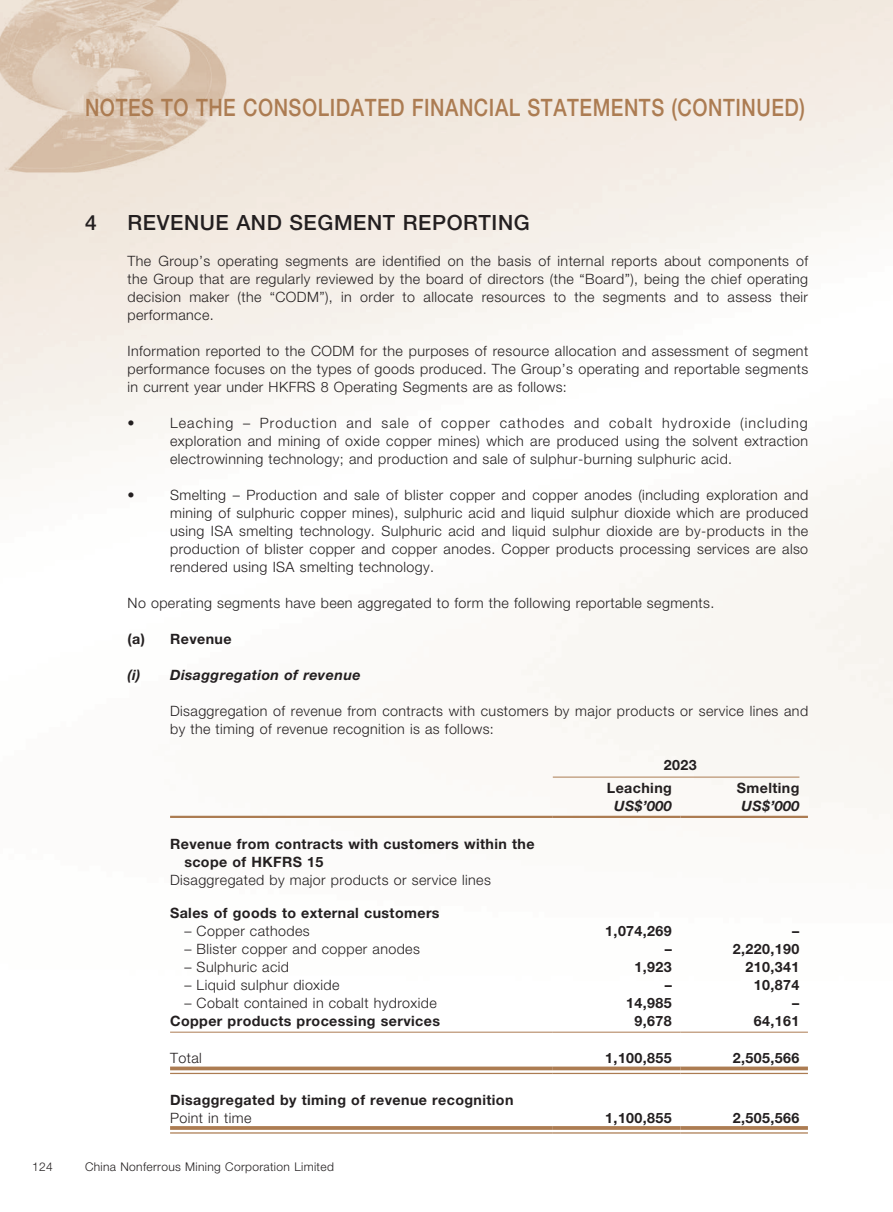
<style>
.page{position:relative;width:893px;height:1212px;background:#fff}
.page>*{position:absolute;margin:0;border:0;box-sizing:border-box;transform-origin:0 0}
.t1{font:500 24px "Helvetica Neue LT Std";letter-spacing:.03em;color:#ac7c52;scale:.83 1}
.t2{font:500 21px "Helvetica Neue LT Std";letter-spacing:.03em;color:#231f20}
.t3{font:300 14.25px/18px "Helvetica Neue LT Std";letter-spacing:.03em;color:#231f20;text-align:justify}
.t4{font:700 14.25px/22.6px "Helvetica Neue LT Std";letter-spacing:.03em;color:#231f20}
.t5{font:italic 700 14.25px "Helvetica Neue LT Std";letter-spacing:.03em;color:#231f20}
.t6{font:300 12px "Helvetica Neue LT Std";letter-spacing:.03em;color:#231f20}
</style>
<div class="page">
<img style="left:0;top:0;width:269px;height:182px">
<hr style="left:553px;top:777px;width:246px;height:1px;background:#ac7c52">
<hr style="left:170px;top:816px;width:383px;height:2px;background:#ac7c52">
<hr style="left:553px;top:816px;width:127px;height:2px;background:#ac7c52">
<hr style="left:680px;top:816px;width:128px;height:2px;background:#ac7c52">
<hr style="left:170px;top:1032px;width:383px;height:1px;background:#ac7c52">
<hr style="left:553px;top:1032px;width:127px;height:1px;background:#ac7c52">
<hr style="left:680px;top:1032px;width:128px;height:1px;background:#ac7c52">
<svg style="left:170px;top:1066px;width:383px;height:4px;background:#b78e6a"></svg>
<hr style="left:170px;top:1073px;width:383px;height:1px;background:#ac7c52">
<svg style="left:553px;top:1066px;width:127px;height:4px"></svg>
<hr style="left:553px;top:1073px;width:127px;height:1px;background:#ac7c52">
<svg style="left:680px;top:1066px;width:128px;height:4px"></svg>
<hr style="left:680px;top:1073px;width:128px;height:1px;background:#ac7c52">
<svg style="left:170px;top:1126px;width:383px;height:4px;background:#b1835c"></svg>
<hr style="left:170px;top:1132px;width:383px;height:1px;background:#ac7c52">
<svg style="left:553px;top:1126px;width:127px;height:4px"></svg>
<hr style="left:553px;top:1132px;width:127px;height:1px;background:#ac7c52">
<svg style="left:680px;top:1126px;width:128px;height:4px"></svg>
<hr style="left:680px;top:1132px;width:128px;height:1px;background:#ac7c52">
<h1 class="t1" style="left:85px;top:93px;width:869px">NOTES TO THE CONSOLIDATED FINANCIAL STATEMENTS (CONTINUED)</h1>
<h2 class="t2" style="left:85px;top:210px;width:13px">4</h2>
<h2 class="t2" style="left:128px;top:210px;width:404px">REVENUE AND SEGMENT REPORTING</h2>
<p class="t3" style="left:128px;top:252px;width:682px">The Group’s operating segments are identified on the basis of internal reports about components of the Group that are regularly reviewed by the board of directors (the “Board”), being the chief operating decision maker (the “CODM”), in order to allocate resources to the segments and to assess their performance.</p>
<p class="t3" style="left:128px;top:342px;width:682px">Information reported to the CODM for the purposes of resource allocation and assessment of segment performance focuses on the types of goods produced. The Group’s operating and reportable segments in current year under HKFRS 8 Operating Segments are as follows:</p>
<p class="t3" style="left:128px;top:414px;width:9px">•</p>
<p class="t3" style="left:170px;top:414px;width:640px">Leaching – Production and sale of copper cathodes and cobalt hydroxide (including exploration and mining of oxide copper mines) which are produced using the solvent extraction electrowinning technology; and production and sale of sulphur-burning sulphuric acid.</p>
<p class="t3" style="left:128px;top:486px;width:9px">•</p>
<p class="t3" style="left:170px;top:486px;width:640px">Smelting – Production and sale of blister copper and copper anodes (including exploration and mining of sulphuric copper mines), sulphuric acid and liquid sulphur dioxide which are produced using ISA smelting technology. Sulphuric acid and liquid sulphur dioxide are by-products in the production of blister copper and copper anodes. Copper products processing services are also rendered using ISA smelting technology.</p>
<p class="t3" style="left:128px;top:594px;width:588px">No operating segments have been aggregated to form the following reportable segments.</p>
<p class="t4" style="left:128px;top:628px;width:106px">(a) Revenue</p>
<p class="t5" style="left:128px;top:666px;width:235px">(i) Disaggregation of revenue</p>
<p class="t3" style="left:170px;top:702px;width:640px">Disaggregation of revenue from contracts with customers by major products or service lines and by the timing of revenue recognition is as follows:</p>
<p class="t4" style="left:607px;top:754px;width:91px;text-indent:57px">2023<br>Leaching</p>
<p class="t4" style="left:737px;top:776px;width:64px">Smelting</p>
<p class="t5" style="left:614px;top:797px;width:59px">US$’000</p>
<p class="t5" style="left:742px;top:797px;width:59px">US$’000</p>
<p class="t4" style="left:184px;top:834px;width:352px;line-height:18px;text-indent:-14px">Revenue from contracts with customers within the scope of HKFRS 15</p>
<p class="t3" style="left:170px;top:870px;width:322px">Disaggregated by major products or service lines</p>
<p class="t4" style="left:170px;top:901px;width:271px">Sales of goods to external customers</p>
<p class="t3" style="left:184px;top:921px;width:127px">– Copper cathodes</p>
<p class="t4" style="left:605px;top:919px;width:68px">1,074,269</p>
<p class="t4" style="left:792px;top:919px;width:9px">–</p>
<p class="t3" style="left:184px;top:939px;width:237px">– Blister copper and copper anodes</p>
<p class="t4" style="left:665px;top:937px;width:9px">–</p>
<p class="t4" style="left:733px;top:937px;width:68px">2,220,190</p>
<p class="t3" style="left:184px;top:957px;width:106px">– Sulphuric acid</p>
<p class="t4" style="left:635px;top:955px;width:39px">1,923</p>
<p class="t4" style="left:745px;top:955px;width:55px">210,341</p>
<p class="t3" style="left:184px;top:975px;width:157px">– Liquid sulphur dioxide</p>
<p class="t4" style="left:665px;top:973px;width:9px">–</p>
<p class="t4" style="left:754px;top:973px;width:47px">10,874</p>
<p class="t3" style="left:184px;top:993px;width:254px">– Cobalt contained in cobalt hydroxide</p>
<p class="t4" style="left:626px;top:991px;width:47px">14,985</p>
<p class="t4" style="left:792px;top:991px;width:9px">–</p>
<p class="t4" style="left:170px;top:1009px;width:271px">Copper products processing services</p>
<p class="t4" style="left:635px;top:1009px;width:39px">9,678</p>
<p class="t4" style="left:754px;top:1009px;width:47px">64,161</p>
<p class="t3" style="left:170px;top:1049px;width:33px">Total</p>
<p class="t4" style="left:605px;top:1046px;width:68px">1,100,855</p>
<p class="t4" style="left:733px;top:1046px;width:68px">2,505,566</p>
<p class="t4" style="left:170px;top:1088px;width:345px">Disaggregated by timing of revenue recognition</p>
<p class="t3" style="left:170px;top:1108px;width:83px">Point in time</p>
<p class="t4" style="left:605px;top:1106px;width:68px">1,100,855</p>
<p class="t4" style="left:733px;top:1106px;width:68px">2,505,566</p>
<p class="t6" style="left:32px;top:1159px;width:22px">124</p>
<p class="t6" style="left:85px;top:1159px;width:250px">China Nonferrous Mining Corporation Limited</p>
</div>
